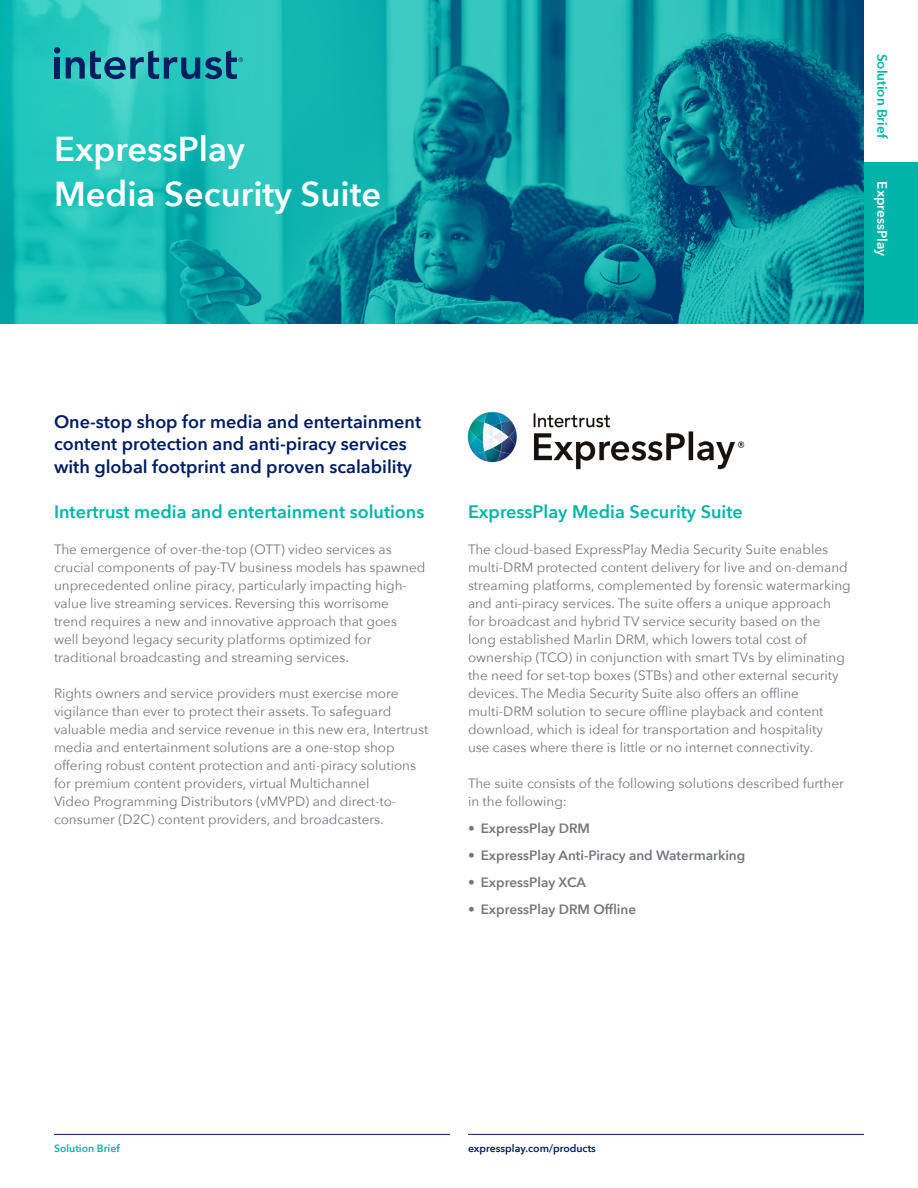
<style>
.page{position:relative;width:918px;height:1188px;background:#fff}
.page>*{position:absolute;margin:0;border:0;box-sizing:border-box;transform-origin:0 0}
.t1{font:600 34.5px/45px "Avenir Next";color:#fff}
.Paragraph_Text{font:600 18px/22.5px "Avenir Next";color:#001e62}
.t2{font:600 18px "Avenir Next";color:#00b4aa}
.Paragraph{font:13.5px/18px "Avenir Next";color:#74777b}
.t3{font:600 13.5px "Avenir Next";color:#74777b}
.t4{font:600 13.5px "Avenir Next";color:#00b4aa}
.t5{font:600 13.5px "Avenir Next";color:#fff}
.t6{font:600 10.5px "Avenir Next";color:#001e62}
.t7{font:600 10.5px "Avenir Next";color:#00b4aa}
</style>
<div class="page">
<hr style="left:54px;top:1134px;width:396px;height:1px;background:#001e62">
<hr style="left:468px;top:1134px;width:396px;height:1px;background:#001e62">
<img style="left:0;top:0;width:864px;height:324px">
<div style="left:55px;top:58px;width:5px;height:21px;background:#001e62"></div>
<div style="left:54px;top:47px;width:6px;height:7px;background:#001e62;border-radius:50%"></div>
<svg style="left:66px;top:50px;width:177px;height:29px;background:#218c9e"></svg>
<div style="left:864px;top:162px;width:54px;height:162px;background:#00b4aa"></div>
<img style="left:467px;top:411px;width:278px;height:59px">
<p class="t1" style="left:54px;top:125px;width:329px">ExpressPlay<br>Media Security Suite</p>
<p class="t4" style="left:894px;top:54px;width:86px;rotate:90deg">Solution Brief</p>
<p class="t5" style="left:894px;top:181px;width:76px;rotate:90deg">ExpressPlay</p>
<p class="Paragraph_Text" style="left:54px;top:410px;width:369px">One-stop shop for media and entertainment content protection and anti-piracy services with global footprint and proven scalability</p>
<p class="t2" style="left:54px;top:496px;width:372px">Intertrust media and entertainment solutions</p>
<p class="Paragraph" style="left:54px;top:539px;width:373px">The emergence of over-the-top (OTT) video services as crucial components of pay-TV business models has spawned unprecedented online piracy, particularly impacting high&shy;value live streaming services. Reversing this worrisome<br>trend requires a new and innovative approach that goes<br>well beyond legacy security platforms optimized for traditional broadcasting and streaming services.</p>
<p class="Paragraph" style="left:54px;top:683px;width:376px">Rights owners and service providers must exercise more vigilance than ever to protect their assets. To safeguard valuable media and service revenue in this new era, Intertrust media and entertainment solutions are a one-stop shop offering robust content protection and anti-piracy solutions for premium content providers, virtual Multichannel<br>Video Programming Distributors (vMVPD) and direct-to&shy;consumer (D2C) content providers, and broadcasters.</p>
<p class="t2" style="left:468px;top:496px;width:276px">ExpressPlay Media Security Suite</p>
<p class="Paragraph" style="left:468px;top:539px;width:384px">The cloud-based ExpressPlay Media Security Suite enables multi-DRM protected content delivery for live and on-demand streaming platforms, complemented by forensic watermarking and anti-piracy services. The suite offers a unique approach for broadcast and hybrid TV service security based on the long established Marlin DRM, which lowers total cost of ownership (TCO) in conjunction with smart TVs by eliminating the need for set-top boxes (STBs) and other external security devices. The Media Security Suite also offers an offline multi-DRM solution to secure offline playback and content download, which is ideal for transportation and hospitality<br>use cases where there is little or no internet connectivity.</p>
<p class="Paragraph" style="left:468px;top:773px;width:377px">The suite consists of the following solutions described further in the following:</p>
<p class="t3" style="left:468px;top:816px;width:123px">• ExpressPlay DRM</p>
<p class="t3" style="left:468px;top:843px;width:279px">• ExpressPlay Anti-Piracy and Watermarking</p>
<p class="t3" style="left:468px;top:870px;width:119px">• ExpressPlay XCA</p>
<p class="t3" style="left:468px;top:897px;width:170px">• ExpressPlay DRM Offline</p>
<p class="t7" style="left:54px;top:1139px;width:67px">Solution Brief</p>
<p class="t6" style="left:468px;top:1139px;width:129px">expressplay.com/products</p>
</div>
